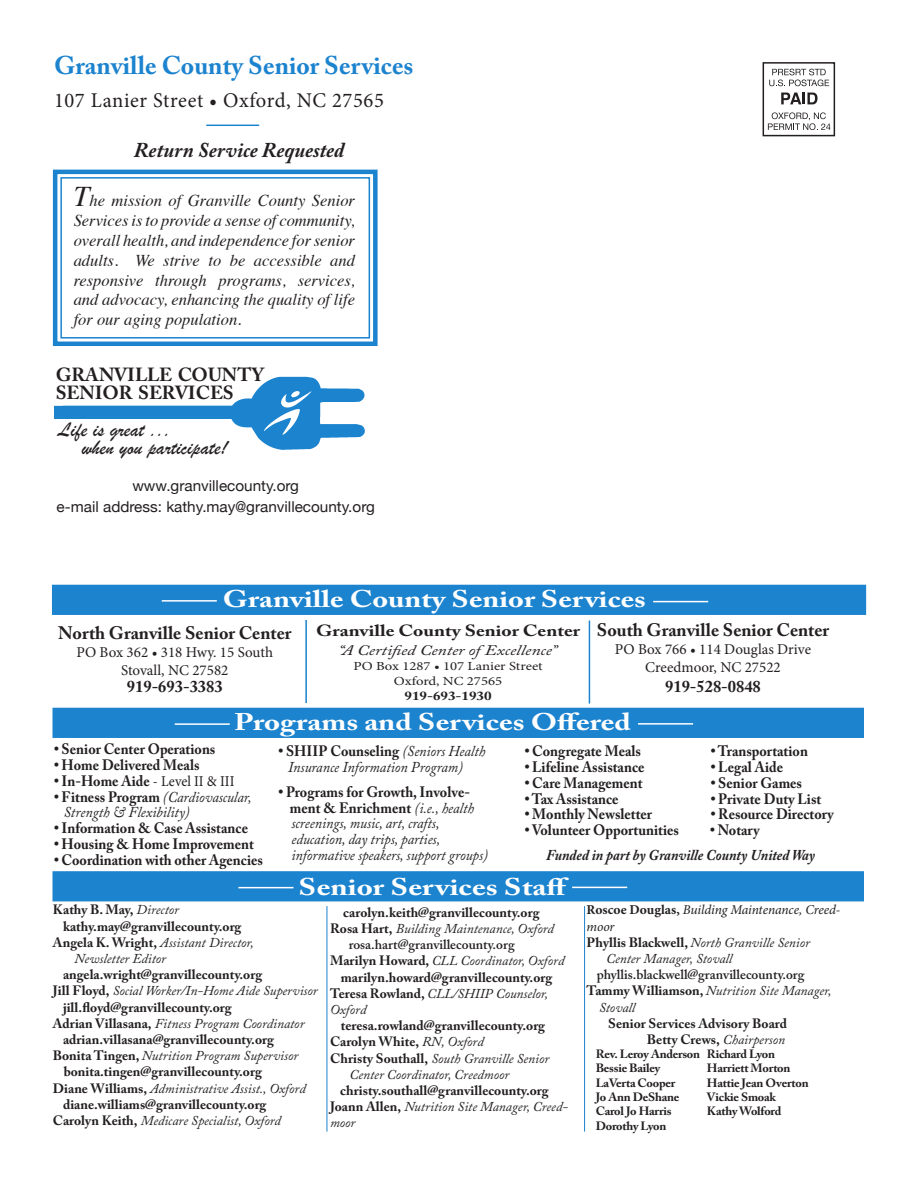
<style>
.page{position:relative;width:918px;height:1188px;background:#fff}
.page>*{position:absolute;margin:0;border:0;box-sizing:border-box;transform-origin:0 0}
.t1{font:700 25.5px "Adobe Caslon Pro";color:#1c83cf}
.t2{font:700 24px "Adobe Caslon Pro";color:#fff;scale:1.25 1}
.t3{font:700 24px "Adobe Caslon Pro";color:#fff;scale:1.27 1}
.t4{font:700 24px "Adobe Caslon Pro";color:#fff;scale:1.28 1}
.t5{font:21px/18px "Brush Script";color:#231f20}
.t6{font:21px "Minion Pro";letter-spacing:.03em;color:#231f20}
.t7{font:italic 700 21px "Adobe Caslon Pro";color:#231f20}
.t8{font:700 18.9px/18px "Adobe Caslon Pro";color:#231f20}
.t9{font:700 18px "Adobe Caslon Pro";color:#231f20}
.t10{font:italic 16.5px/19.8px "Times";color:#231f20;text-align:justify}
.t11{font:700 16.5px "Adobe Caslon Pro";color:#231f20}
.t12{font:700 16.05px "Adobe Caslon Pro";color:#231f20;scale:1.21 1}
.t13{font:700 15px "Adobe Caslon Pro";color:#231f20;scale:.94 1}
.t14{font:italic 15px/15.8px "Adobe Caslon Pro";color:#231f20;scale:.94 1}
.t15{font:15px/18px "Minion Pro";color:#231f20;text-align:center}
.t16{font:15px/21px "Helvetica Neue";color:#231f20;text-align:center}
.t17{font:italic 700 15px "Adobe Caslon Pro";color:#231f20;scale:.94 1}
.t18{font:italic 14.55px "Adobe Caslon Pro";color:#231f20;scale:1.21 1}
.t19{font:italic 13.5px/16.2px "Adobe Caslon Pro";color:#231f20}
.t20{font:700 13.5px/16.2px "Adobe Caslon Pro";color:#231f20}
.t21{font:600 13.5px "Adobe Caslon Pro";color:#231f20}
.t22{font:italic 13.5px/16.2px "Minion Pro";letter-spacing:-.01em;color:#231f20}
.t23{font:12.3px/14.9px "Minion Pro";color:#231f20;text-align:center;scale:1.19 1}
.t24{font:700 12.3px "Adobe Caslon Pro";color:#231f20;scale:1.21 1}
.t25{font:700 12px/14.4px "Adobe Caslon Pro";letter-spacing:-.02em;color:#231f20}
.s1{font-size:28.5px}
.s2{font-family:"Minion Pro";font-weight:400}
.s3{font-weight:700;font-style:normal}
.s4{font-weight:400;font-style:italic}
</style>
<div class="page">
<img style="left:54px;top:376px;width:311px;height:74px">
<svg style="left:769px;top:69px;width:60px;height:17px"></svg>
<svg style="left:781px;top:93px;width:37px;height:11px"></svg>
<svg style="left:768px;top:112px;width:62px;height:18px"></svg>
<div style="left:763px;top:62px;width:72px;height:74px;border:2px solid #231f20"></div>
<hr style="left:206px;top:125px;width:53px;height:1px;background:#1c83cf">
<svg style="left:52px;top:169px;width:326px;height:177px"></svg>
<div style="left:60px;top:177px;width:310px;height:162px;border:2px solid #1c83cf"></div>
<div style="left:52px;top:585px;width:814px;height:30px;background:#1c83cf"></div>
<hr style="left:162px;top:600px;width:55px;height:2px;background:#fff">
<hr style="left:653px;top:601px;width:55px;height:1px;background:#fff">
<div style="left:52px;top:708px;width:812px;height:30px;background:#1c83cf"></div>
<hr style="left:175px;top:723px;width:55px;height:2px;background:#fff">
<hr style="left:638px;top:723px;width:55px;height:2px;background:#fff">
<div style="left:52px;top:871px;width:812px;height:30px;background:#1c83cf;border:2px solid #1c83cf"></div>
<hr style="left:238px;top:887px;width:56px;height:1px;background:#fff">
<hr style="left:572px;top:887px;width:55px;height:1px;background:#fff">
<hr style="left:589px;top:621px;width:1px;height:83px;background:#1c83cf">
<hr style="left:305px;top:620px;width:2px;height:83px;background:#1c83cf">
<hr style="left:327px;top:906px;width:1px;height:226px;background:#1c83cf">
<hr style="left:584px;top:906px;width:1px;height:226px;background:#1c83cf">
<h1 class="t1" style="left:54px;top:50px;width:361px">Granville County Senior Services</h1>
<h3 class="t6" style="left:54px;top:86px;width:331px">107 Lanier Street • Oxford, NC 27565</h3>
<h3 class="t7" style="left:134px;top:137px;width:212px">Return Service Requested</h3>
<p class="t10" style="left:74px;top:190px;width:283px"><span class="s1">T</span>he mission of Granville County Senior Services is to provide a sense of community, overall health, and independence for senior adults. We strive to be accessible and responsive through programs, services, and advocacy, enhancing the quality of life for our aging population.</p>
<h3 class="t8" style="left:56px;top:365px;width:210px">GRANVILLE COUNTY<br>SENIOR SERVICES</h3>
<h3 class="t5" style="left:82px;top:421px;width:147px;text-indent:-24px">Life is great ...<br>when you participate!</h3>
<p class="t16" style="left:57px;top:475px;width:320px">www.granvillecounty.org<br>e-mail address: kathy.may@granvillecounty.org</p>
<h2 class="t2" style="left:223px;top:584px;width:340px">Granville County Senior Services</h2>
<h3 class="t9" style="left:58px;top:622px;width:235px">North Granville Senior Center</h3>
<p class="t15" style="left:77px;top:643px;width:198px">PO Box 362 • 318 Hwy. 15 South<br>Stovall, NC 27582</p>
<p class="t11" style="left:127px;top:676px;width:97px">919-693-3383</p>
<p class="t12" style="left:316px;top:621px;width:219px">Granville County Senior Center</p>
<p class="t18" style="left:339px;top:642px;width:183px">“A Certified Center ofExcellence”</p>
<p class="t23" style="left:353px;top:659px;width:161px">PO Box 1287 • 107 Lanier Street<br>Oxford, NC 27565</p>
<p class="t24" style="left:405px;top:688px;width:73px">919-693-1930</p>
<h3 class="t9" style="left:597px;top:620px;width:234px">South Granville Senior Center</h3>
<p class="t15" style="left:615px;top:641px;width:198px">PO Box 766 • 114 Douglas Drive<br>Creedmoor, NC 27522</p>
<p class="t11" style="left:665px;top:677px;width:97px">919-528-0848</p>
<h2 class="t3" style="left:234px;top:707px;width:314px">Programs and Services Offered</h2>
<p class="t13" style="left:54px;top:740px;width:173px">• Senior Center Operations</p>
<p class="t13" style="left:54px;top:756px;width:156px">• Home Delivered Meals</p>
<p class="t13" style="left:54px;top:772px;width:194px">• In-Home Aide <span class="s2">- Level II &amp; III</span></p>
<p class="t14" style="left:64px;top:788px;width:201px;text-indent:-10px"><span class="s3">• Fitness Program</span> (Cardiovascular,<br>Strength &amp; Flexibility)</p>
<p class="t13" style="left:54px;top:819px;width:208px">• Information &amp; Case Assistance</p>
<p class="t13" style="left:54px;top:835px;width:214px">• Housing &amp; Home Improvement</p>
<p class="t13" style="left:54px;top:851px;width:224px">• Coordination with other Agencies</p>
<p class="t14" style="left:288px;top:743px;width:211px;text-indent:-10px"><span class="s3">• SHIIP Counseling</span> (Seniors Health<br>Insurance Information Program)</p>
<p class="t14" style="left:290px;top:784px;width:213px;text-indent:-11px"><span class="s3">• Programs for Growth, Involve&shy;ment &amp; Enrichment</span> (i.e., health screenings, music, art, crafts, education, day trips, parties, informative speakers, support groups)</p>
<p class="t13" style="left:525px;top:742px;width:125px">• Congregate Meals</p>
<p class="t13" style="left:711px;top:742px;width:105px">• Transportation</p>
<p class="t13" style="left:525px;top:758px;width:129px">• Lifeline Assistance</p>
<p class="t13" style="left:711px;top:758px;width:78px">• Legal Aide</p>
<p class="t13" style="left:525px;top:774px;width:127px">• Care Management</p>
<p class="t13" style="left:711px;top:774px;width:99px">• Senior Games</p>
<p class="t13" style="left:525px;top:790px;width:101px">• Tax Assistance</p>
<p class="t13" style="left:711px;top:790px;width:119px">• Private Duty List</p>
<p class="t13" style="left:525px;top:805px;width:137px">• Monthly Newsletter</p>
<p class="t13" style="left:711px;top:805px;width:133px">• Resource Directory</p>
<p class="t13" style="left:525px;top:821px;width:166px">• Volunteer Opportunities</p>
<p class="t13" style="left:710px;top:821px;width:54px">• Notary</p>
<p class="t17" style="left:546px;top:846px;width:288px">Funded in part by Granville County United Way</p>
<h2 class="t4" style="left:299px;top:872px;width:213px">Senior Services Staff</h2>
<p class="t20" style="left:53px;top:902px;width:127px">Kathy B. May, <span class="s4">Director</span></p>
<p class="t20" style="left:63px;top:918px;width:180px">kathy.may@granvillecounty.org</p>
<p class="t19" style="left:53px;top:934px;width:202px"><span class="s3">Angela K. Wright,</span> Assistant Director,</p>
<p class="t19" style="left:75px;top:950px;width:93px">Newsletter Editor</p>
<p class="t20" style="left:63px;top:966px;width:201px">angela.wright@granvillecounty.org</p>
<p class="t19" style="left:53px;top:983px;width:266px"><span class="s3">Jill Floyd,</span> Social Worker/In-Home Aide Supervisor</p>
<p class="t20" style="left:63px;top:999px;width:170px">jill.floyd@granvillecounty.org</p>
<p class="t19" style="left:53px;top:1015px;width:253px"><span class="s3">Adrian Villasana,</span> Fitness Program Coordinator</p>
<p class="t20" style="left:63px;top:1031px;width:212px">adrian.villasana@granvillecounty.org</p>
<p class="t19" style="left:53px;top:1047px;width:247px"><span class="s3">Bonita Tingen,</span> Nutrition Program Supervisor</p>
<p class="t20" style="left:64px;top:1064px;width:200px">bonita.tingen@granvillecounty.org</p>
<p class="t19" style="left:53px;top:1080px;width:254px"><span class="s3">Diane Williams,</span> Administrative Assist., Oxford</p>
<p class="t20" style="left:63px;top:1096px;width:205px">diane.williams@granvillecounty.org</p>
<p class="t19" style="left:53px;top:1112px;width:230px"><span class="s3">Carolyn Keith,</span> Medicare Specialist, Oxford</p>
<p class="t20" style="left:343px;top:904px;width:198px">carolyn.keith@granvillecounty.org</p>
<p class="t19" style="left:330px;top:920px;width:225px"><span class="s3">Rosa Hart,</span> Building Maintenance, Oxford</p>
<p class="t21" style="left:349px;top:937px;width:167px">rosa.hart@granvillecounty.org</p>
<p class="t19" style="left:330px;top:953px;width:236px"><span class="s3">Marilyn Howard,</span> CLL Coordinator, Oxford</p>
<p class="t20" style="left:341px;top:969px;width:213px">marilyn.howard@granvillecounty.org</p>
<p class="t19" style="left:330px;top:985px;width:220px"><span class="s3">Teresa Rowland,</span> CLL/SHIIP Counselor,</p>
<p class="t19" style="left:330px;top:1001px;width:38px">Oxford</p>
<p class="t20" style="left:341px;top:1017px;width:206px">teresa.rowland@granvillecounty.org</p>
<p class="t20" style="left:330px;top:1034px;width:155px">Carolyn White, <span class="s4">RN, Oxford</span></p>
<p class="t19" style="left:330px;top:1050px;width:221px"><span class="s3">Christy Southall,</span> South Granville Senior</p>
<p class="t19" style="left:350px;top:1066px;width:161px">Center Coordinator, Creedmoor</p>
<p class="t20" style="left:330px;top:1082px;width:239px;text-indent:10px">christy.southall@granvillecounty.org<br>Joann Allen, <span class="s4">Nutrition Site Manager, Creed&shy;moor</span></p>
<p class="t22" style="left:587px;top:902px;width:255px"><span class="s3">Roscoe Douglas,</span> Building Maintenance, Creed&shy;moor</p>
<p class="t19" style="left:606px;top:934px;width:205px;text-indent:-19px"><span class="s3">Phyllis Blackwell,</span> North Granville Senior<br>Center Manager, Stovall</p>
<p class="t21" style="left:597px;top:967px;width:209px">phyllis.blackwell@granvillecounty.org</p>
<p class="t19" style="left:587px;top:983px;width:246px"><span class="s3">Tammy Williamson,</span> Nutrition Site Manager,</p>
<p class="t19" style="left:599px;top:999px;width:38px">Stovall</p>
<p class="t20" style="left:608px;top:1015px;width:180px;text-align:right">Senior Services Advisory Board<br>Betty Crews, <span class="s4">Chairperson</span></p>
<p class="t25" style="left:596px;top:1046px;width:106px">Rev. Leroy Anderson<br>Bessie Bailey<br>LaVerta Cooper<br>Jo Ann DeShane<br>Carol Jo Harris<br>Dorothy Lyon</p>
<p class="t25" style="left:707px;top:1046px;width:103px">Richard Lyon<br>Harriett Morton<br>Hattie Jean Overton<br>Vickie Smoak<br>Kathy Wolford</p>
</div>
